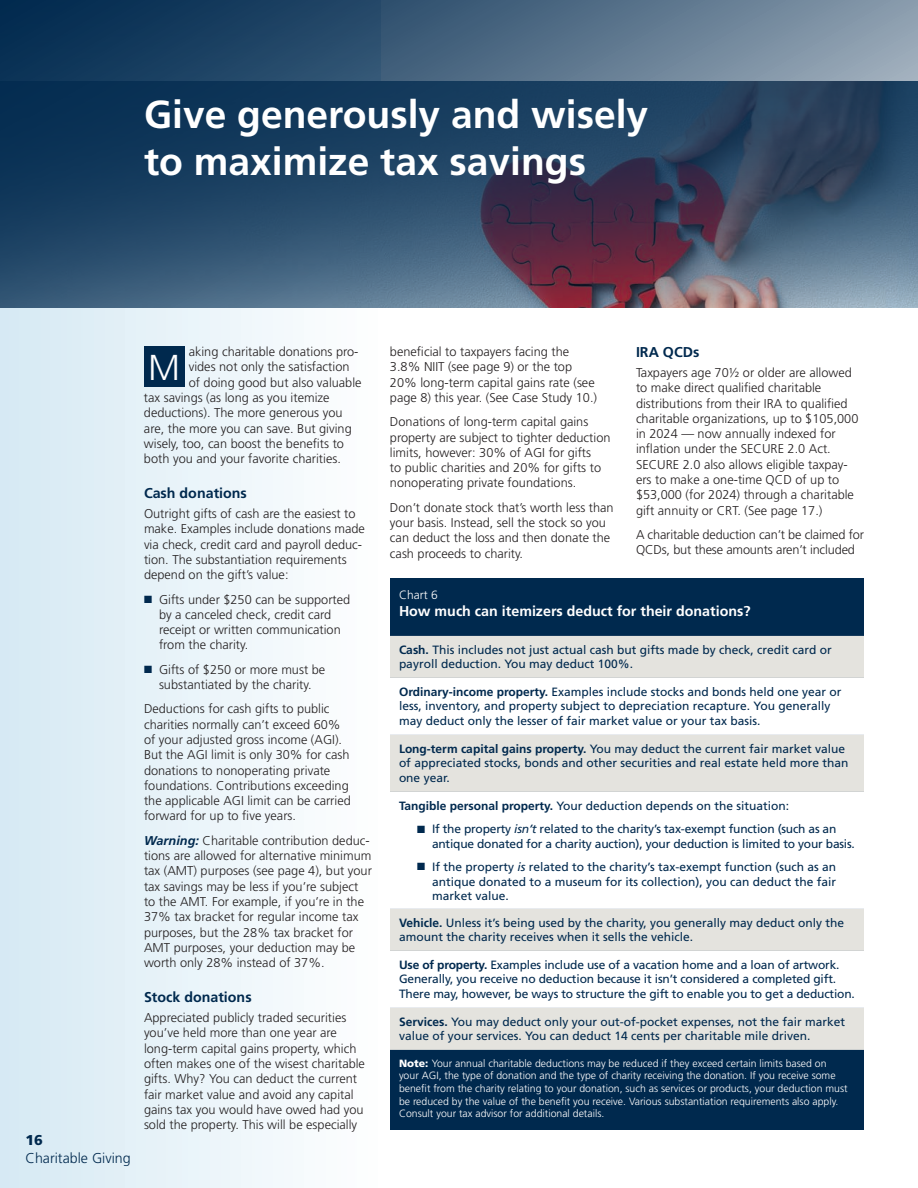
<style>
.page{position:relative;width:918px;height:1188px;background:#fff}
.page>*{position:absolute;margin:0;border:0;box-sizing:border-box;transform-origin:0 0}
.t1{font:700 39px/46.8px "Frutiger LT Std";color:#fff}
.t2{font:300 36px "Frutiger LT Std";color:#fff}
.t3{font:700 14.25px "Frutiger LT Std";color:#fff}
.t4{font:700 14.25px "Frutiger LT Std";color:#00294e}
.t5{font:300 14.25px "Frutiger LT Std";color:#00294e}
.t6{font:900 14.25px "Frutiger LT Std";color:#00294e}
.t7{font:300 12.75px/15.3px "Frutiger LT Std";color:#231f20}
.t8{font:12px/14.4px "Frutiger LT Std";color:#00294e}
.t9{font:300 12px "Frutiger LT Std";color:#fff}
.t10{font:300 10.5px/12.6px "Frutiger LT Std";color:#fff}
.s1{color:#00294e}
.s2{font-weight:700;font-style:italic;color:#00294e}
.s3{font-weight:700}
.s4{font-style:italic}
.s5{font-weight:900}
</style>
<div class="page">
<div style="left:0;top:0;width:381px;height:1188px;background:linear-gradient(to right,#d5e9f3,#feffff)"></div>
<svg style="left:0;top:0;width:918px;height:308px;background:#38506d"></svg>
<div style="left:144px;top:346px;width:40px;height:41px;background:#00294e"></div>
<div style="left:390px;top:627px;width:474px;height:502px;background:#00294e"></div>
<div style="left:390px;top:636px;width:474px;height:414px;background:#e4e3de"></div>
<svg style="left:390px;top:678px;width:474px;height:330px;background:#f6f6f4"></svg>
<div style="left:390px;top:578px;width:474px;height:49px;background:#00294e"></div>
<h1 class="t1" style="left:144px;top:91px;width:506px">Give generously and wisely to maximize tax savings</h1>
<p class="t6" style="left:26px;top:1132px;width:19px">16</p>
<p class="t5" style="left:26px;top:1150px;width:107px">Charitable Giving</p>
<p class="t7" style="left:189px;top:344px;width:171px">aking charitable donations pro-</p>
<p class="t7" style="left:189px;top:359px;width:162px">vides not only the satisfaction</p>
<p class="t7" style="left:189px;top:375px;width:174px">of doing good but also valuable</p>
<p class="t7" style="left:144px;top:390px;width:187px">tax savings (as long as you itemize</p>
<p class="t7" style="left:144px;top:405px;width:200px">deductions). The more generous you</p>
<p class="t7" style="left:144px;top:421px;width:209px">are, the more you can save. But giving</p>
<p class="t7" style="left:144px;top:436px;width:202px">wisely, too, can boost the benefits to</p>
<p class="t7" style="left:144px;top:451px;width:198px">both you and your favorite charities.</p>
<p class="t4" style="left:144px;top:485px;width:104px">Cash donations</p>
<p class="t7" style="left:144px;top:506px;width:223px">Outright gifts of cash are the easiest to make. Examples include donations made via check, credit card and payroll deduc&shy;tion. The substantiation requirements depend on the gift’s value:</p>
<p class="t7" style="left:159px;top:592px;width:193px;text-indent:-15px"><span class="s1">■</span> Gifts under $250 can be supported by a canceled check, credit card receipt or written communication from the charity.</p>
<p class="t7" style="left:144px;top:662px;width:183px;text-align:center"><span class="s1">■</span> Gifts of $250 or more must be substantiated by the charity.</p>
<p class="t7" style="left:144px;top:702px;width:208px">Deductions for cash gifts to public charities normally can’t exceed 60% of your adjusted gross income (AGI).<br>But the AGI limit is only 30% for cash donations to nonoperating private foundations. Contributions exceeding the applicable AGI limit can be carried forward for up to five years.</p>
<p class="t7" style="left:144px;top:833px;width:229px"><span class="s2">Warning:</span> Charitable contribution deduc&shy;tions are allowed for alternative minimum tax (AMT) purposes (see page 4), but your tax savings may be less if you’re subject to the AMT. For example, if you’re in the 37% tax bracket for regular income tax purposes, but the 28% tax bracket for AMT purposes, your deduction may be worth only 28% instead of 37%.</p>
<p class="t4" style="left:144px;top:989px;width:109px">Stock donations</p>
<p class="t7" style="left:144px;top:1010px;width:223px">Appreciated publicly traded securities you’ve held more than one year are long-term capital gains property, which often makes one of the wisest charitable gifts. Why? You can deduct the current fair market value and avoid any capital gains tax you would have owed had you sold the property. This will be especially</p>
<h2 class="t2" style="left:148px;top:347px;width:34px">M</h2>
<p class="t7" style="left:390px;top:344px;width:209px">beneficial to taxpayers facing the 3.8% NIIT (see page 9) or the top 20% long-term capital gains rate (see page 8) this year. (See Case Study 10.)</p>
<p class="t7" style="left:390px;top:414px;width:222px">Donations of long-term capital gains property are subject to tighter deduction limits, however: 30% of AGI for gifts<br>to public charities and 20% for gifts to nonoperating private foundations.</p>
<p class="t7" style="left:390px;top:500px;width:225px">Don’t donate stock that’s worth less than your basis. Instead, sell the stock so you can deduct the loss and then donate the cash proceeds to charity.</p>
<p class="t4" style="left:636px;top:344px;width:65px">IRA QCDs</p>
<p class="t7" style="left:636px;top:365px;width:224px">Taxpayers age 701/2 or older are allowed to make direct qualified charitable distributions from their IRA to qualified charitable organizations, up to $105,000 in 2024 — now annually indexed for inflation under the SECURE 2.0 Act.<br>SECURE 2.0 also allows eligible taxpay&shy;ers to make a one-time QCD of up to $53,000 (for 2024) through a charitable gift annuity or CRT. (See page 17.)</p>
<p class="t7" style="left:636px;top:527px;width:229px">A charitable deduction can’t be claimed for<br>QCDs, but these amounts aren’t included</p>
<p class="t9" style="left:399px;top:588px;width:40px">Chart 6</p>
<p class="t3" style="left:399px;top:602px;width:353px">How much can itemizers deduct for their donations?</p>
<p class="t8" style="left:399px;top:643px;width:434px"><span class="s3">Cash.</span> This includes not just actual cash but gifts made by check, credit card or payroll deduction. You may deduct 100%.</p>
<p class="t8" style="left:399px;top:685px;width:444px"><span class="s3">Ordinary-income property.</span> Examples include stocks and bonds held one year or less, inventory, and property subject to depreciation recapture. You generally may deduct only the lesser of fair market value or your tax basis.</p>
<p class="t8" style="left:399px;top:742px;width:451px"><span class="s3">Long-term capital gains property.</span> You may deduct the current fair market value of appreciated stocks, bonds and other securities and real estate held more than one year.</p>
<p class="t8" style="left:399px;top:799px;width:392px"><span class="s3">Tangible personal property.</span> Your deduction depends on the situation:</p>
<p class="t8" style="left:432px;top:822px;width:424px;text-indent:-15px">■ If the property <span class="s4">isn’t</span> related to the charity’s tax-exempt function (such as an antique donated for a charity auction), your deduction is limited to your basis.</p>
<p class="t8" style="left:432px;top:860px;width:406px;text-align:justify;text-indent:-15px">■ If the property <span class="s4">is</span> related to the charity’s tax-exempt function (such as an antique donated to a museum for its collection), you can deduct the fair market value.</p>
<p class="t8" style="left:399px;top:916px;width:447px"><span class="s3">Vehicle.</span> Unless it’s being used by the charity, you generally may deduct only the amount the charity receives when it sells the vehicle.</p>
<p class="t8" style="left:399px;top:958px;width:457px"><span class="s3">Use of property.</span> Examples include use of a vacation home and a loan of artwork.<br>Generally, you receive no deduction because it isn’t considered a completed gift.<br>There may, however, be ways to structure the gift to enable you to get a deduction.</p>
<p class="t8" style="left:399px;top:1015px;width:448px"><span class="s3">Services.</span> You may deduct only your out-of-pocket expenses, not the fair market value of your services. You can deduct 14 cents per charitable mile driven.</p>
<p class="t10" style="left:399px;top:1057px;width:450px"><span class="s5">Note:</span> Your annual charitable deductions may be reduced if they exceed certain limits based on your AGI, the type of donation and the type of charity receiving the donation. If you receive some benefit from the charity relating to your donation, such as services or products, your deduction must be reduced by the value of the benefit you receive. Various substantiation requirements also apply.<br>Consult your tax advisor for additional details.</p>
</div>
